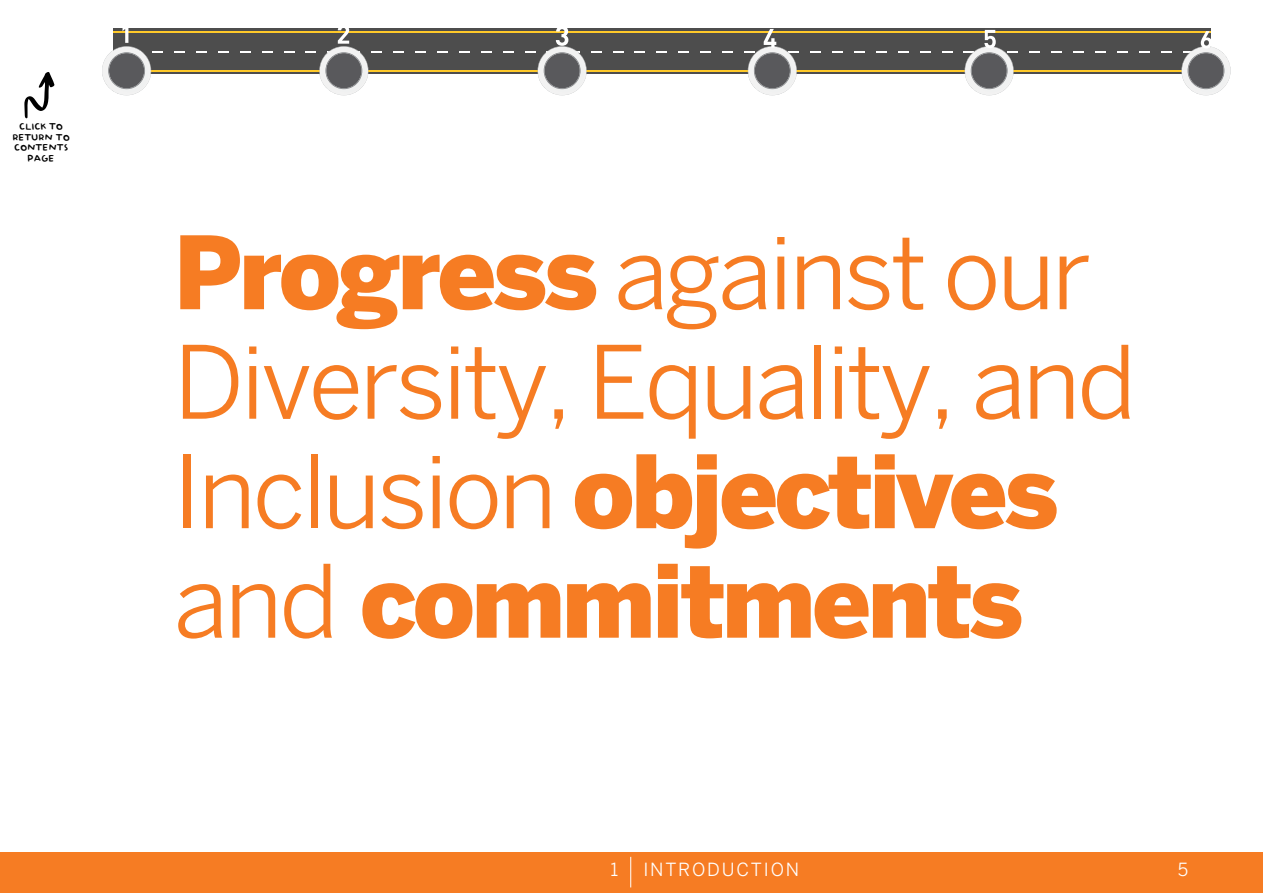
<style>
.page{position:relative;width:1263px;height:893px;background:#fff}
.page>*{position:absolute;margin:0;border:0;box-sizing:border-box;transform-origin:0 0}
.t1{font:99.9px/109.5px "Benton Sans";letter-spacing:-.035em;color:#f67c23}
.t2{font:18px "Benton Sans";letter-spacing:.1em;color:#fff}
.t3{font:11.25px/10.5px "Baby Doll";color:#000;text-align:center}
.s1{font-weight:900}
</style>
<div class="page">
<svg style="left:24px;top:72px;width:30px;height:47px"></svg>
<div style="left:0;top:853px;width:1263px;height:40px;background:#f67c23"></div>
<hr style="left:630px;top:857px;width:1px;height:30px;background:#fff">
<div style="left:114px;top:29px;width:219px;height:45px;background:#4d4d4d"></div>
<hr style="left:114px;top:31px;width:219px;height:1px;background:#ffc929">
<hr style="left:114px;top:71px;width:219px;height:1px;background:#ffc929">
<div style="left:333px;top:29px;width:219px;height:45px;background:#4d4d4d"></div>
<hr style="left:333px;top:31px;width:219px;height:1px;background:#ffc929">
<hr style="left:333px;top:71px;width:219px;height:1px;background:#ffc929">
<div style="left:552px;top:29px;width:219px;height:45px;background:#4d4d4d"></div>
<hr style="left:552px;top:31px;width:219px;height:1px;background:#ffc929">
<hr style="left:552px;top:71px;width:219px;height:1px;background:#ffc929">
<div style="left:771px;top:29px;width:220px;height:45px;background:#4d4d4d"></div>
<hr style="left:771px;top:31px;width:220px;height:1px;background:#ffc929">
<hr style="left:771px;top:71px;width:220px;height:1px;background:#ffc929">
<div style="left:991px;top:29px;width:219px;height:45px;background:#4d4d4d"></div>
<hr style="left:991px;top:31px;width:219px;height:1px;background:#ffc929">
<hr style="left:991px;top:71px;width:219px;height:1px;background:#ffc929">
<svg style="left:102px;top:28px;width:61px;height:67px"></svg>
<svg style="left:305px;top:28px;width:77px;height:67px"></svg>
<svg style="left:525px;top:28px;width:77px;height:67px"></svg>
<svg style="left:744px;top:29px;width:55px;height:66px"></svg>
<svg style="left:963px;top:30px;width:55px;height:65px"></svg>
<svg style="left:1181px;top:31px;width:49px;height:64px"></svg>
<p class="t3" style="left:13px;top:122px;width:59px">CLICK TO<br>RETURN TO<br>CONTENTS<br>PAGE</p>
<p class="t1" style="left:173px;top:217px;width:964px"><span class="s1">Progress</span> against our<br>Diversity, Equality, and<br>Inclusion <span class="s1">objectives </span>and <span class="s1">commitments</span></p>
<p class="t2" style="left:610px;top:858px;width:9px">1</p>
<p class="t2" style="left:643px;top:858px;width:157px">INTRODUCTION</p>
<p class="t2" style="left:1178px;top:858px;width:12px">5</p>
</div>
